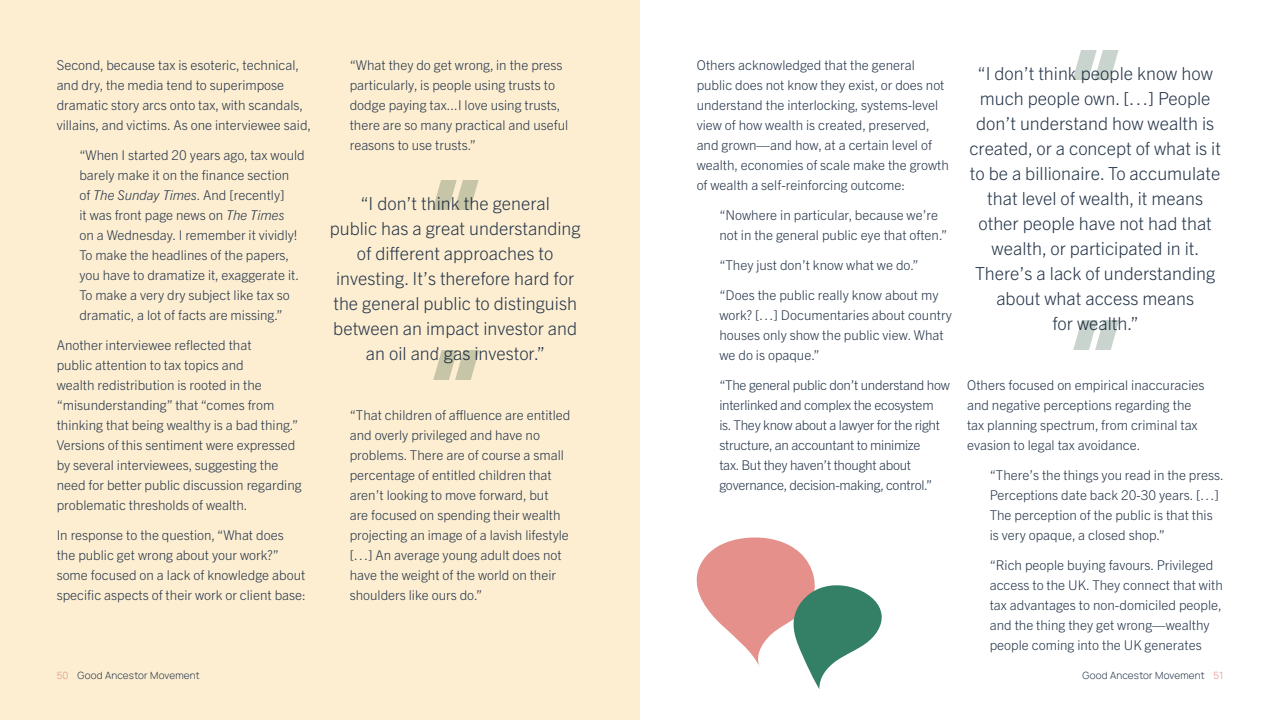
<style>
.page{position:relative;width:1280px;height:720px;background:#fff}
.page>*{position:absolute;margin:0;border:0;box-sizing:border-box;transform-origin:0 0}
.t1{font:300 18px/25px "Trade Gothic Next LT Pro";color:#27374b;text-align:center}
.t2{font:300 13.5px/20px "Trade Gothic Next LT Pro";color:#27374b}
.t3{font:300 13.5px/20px "Trade Gothic Next LT Pro";letter-spacing:-.02em;color:#27374b}
.t4{font:300 10px "Manrope";letter-spacing:.02em;color:#27374b}
.s1{font-style:italic}
.s2{color:#e5908b}
</style>
<div class="page">
<div style="left:0;top:0;width:640px;height:720px;background:#fdeed1"></div>
<svg style="left:433px;top:180px;width:46px;height:30px"></svg>
<svg style="left:1073px;top:65px;width:41px;height:15px"></svg>
<svg style="left:433px;top:350px;width:46px;height:30px"></svg>
<svg style="left:1073px;top:320px;width:46px;height:30px"></svg>
<svg style="left:696px;top:537px;width:186px;height:152px"></svg>
<p class="t2" style="left:57px;top:54px;width:256px">Second, because tax is esoteric, technical, and dry, the media tend to superimpose dramatic story arcs onto tax, with scandals, villains, and victims. As one interviewee said,</p>
<p class="t2" style="left:79px;top:144px;width:227px">“When I started 20 years ago, tax would barely make it on the finance section<br>of <span class="s1">The Sunday Times</span>. And [recently]<br>it was front page news on <span class="s1">The Times<br></span>on a Wednesday. I remember it vividly!<br>To make the headlines of the papers, you have to dramatize it, exaggerate it.<br>To make a very dry subject like tax so dramatic, a lot of facts are missing.”</p>
<p class="t2" style="left:57px;top:334px;width:247px">Another interviewee reflected that<br>public attention to tax topics and<br>wealth redistribution is rooted in the “misunderstanding” that “comes from thinking that being wealthy is a bad thing.” Versions of this sentiment were expressed by several interviewees, suggesting the need for better public discussion regarding problematic thresholds of wealth.</p>
<p class="t2" style="left:57px;top:524px;width:251px">In response to the question, “What does<br>the public get wrong about your work?” some focused on a lack of knowledge about specific aspects of their work or client base:</p>
<p class="t2" style="left:350px;top:54px;width:220px">“What they do get wrong, in the press particularly, is people using trusts to dodge paying tax...I love using trusts, there are so many practical and useful reasons to use trusts.”</p>
<h1 class="t1" style="left:330px;top:190px;width:252px">“I don’t think the general<br>public has a great understanding of different approaches to investing. It’s therefore hard for the general public to distinguish between an impact investor and an oil and gas investor.”</h1>
<p class="t2" style="left:350px;top:404px;width:222px">“That children of affluence are entitled and overly privileged and have no problems. There are of course a small percentage of entitled children that aren’t looking to move forward, but are focused on spending their wealth projecting an image of a lavish lifestyle […] An average young adult does not have the weight of the world on their shoulders like ours do.”</p>
<p class="t2" style="left:697px;top:54px;width:254px">Others acknowledged that the general public does not know they exist, or does not understand the interlocking, systems-level view of how wealth is created, preserved, and grown—and how, at a certain level of wealth, economies of scale make the growth of wealth a self-reinforcing outcome:</p>
<p class="t2" style="left:719px;top:204px;width:229px">“Nowhere in particular, because we’re not in the general public eye that often.”</p>
<p class="t2" style="left:719px;top:254px;width:201px">“They just don’t know what we do.”</p>
<p class="t2" style="left:719px;top:284px;width:234px">“Does the public really know about my work? […] Documentaries about country houses only show the public view. What we do is opaque.”</p>
<p class="t3" style="left:719px;top:374px;width:232px">“The general public don’t understand how interlinked and complex the ecosystem<br>is. They know about a lawyer for the right structure, an accountant to minimize<br>tax. But they haven’t thought about governance, decision-making, control.”</p>
<p class="t1" style="left:969px;top:60px;width:253px">“I don’t think people know how much people own. […] People don’t understand how wealth is created, or a concept of what is it to be a billionaire. To accumulate that level of wealth, it means other people have not had that wealth, or participated in it.<br>There’s a lack of understanding about what access means<br>for wealth.”</p>
<p class="t2" style="left:967px;top:374px;width:239px">Others focused on empirical inaccuracies and negative perceptions regarding the tax planning spectrum, from criminal tax evasion to legal tax avoidance.</p>
<p class="t2" style="left:990px;top:464px;width:236px">“There’s the things you read in the press.<br>Perceptions date back 20-30 years. […] The perception of the public is that this is very opaque, a closed shop.”</p>
<p class="t2" style="left:990px;top:554px;width:235px">“Rich people buying favours. Privileged access to the UK. They connect that with tax advantages to non-domiciled people, and the thing they get wrong—wealthy people coming into the UK generates</p>
<p class="t4" style="left:57px;top:668px;width:144px"><span class="s2">50</span> Good Ancestor Movement</p>
<p class="t4" style="left:1083px;top:668px;width:142px">Good Ancestor Movement <span class="s2">51</span></p>
</div>
